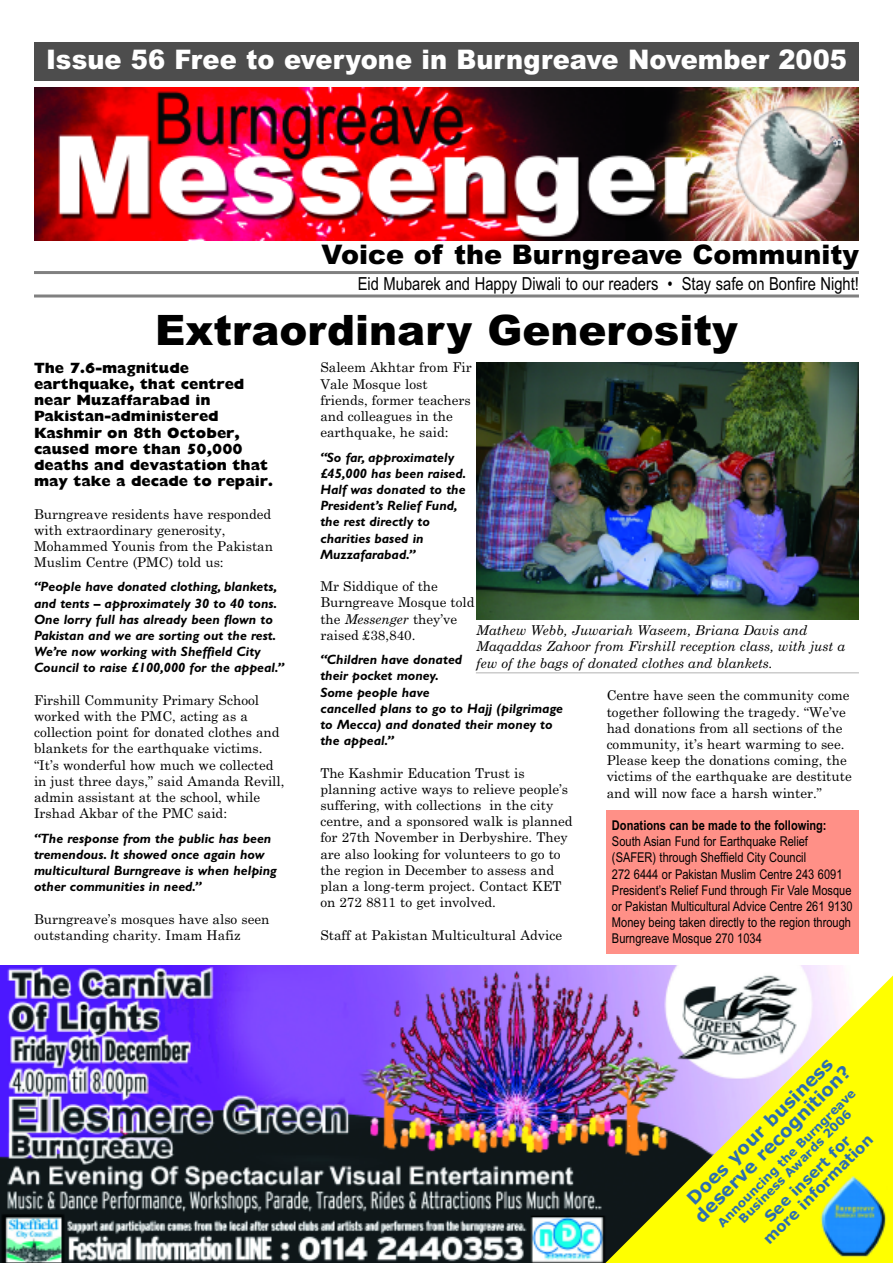
<style>
.page{position:relative;width:893px;height:1263px;background:#fff}
.page>*{position:absolute;margin:0;border:0;box-sizing:border-box;transform-origin:0 0}
.t1{font:900 42px "Arial";color:#000}
.t2{font:900 27px "Arial";color:#fff;scale:.95 1}
.t3{font:900 27px "Arial";color:#000}
.t4{font:18px "Arial Narrow";color:#000}
.t5{font:700 18px/18px "Verdana";color:#2c6eb0;text-align:center}
.t6{font:800 15px/16.2px "Gill Sans";color:#000}
.t7{font:700 15px/15px "Verdana";color:#2c6eb0;text-align:center}
.t8{font:13.5px/16.2px "Century Schoolbook";color:#000}
.t9{font:italic 700 13.5px/16.2px "Gill Sans";color:#000}
.t10{font:13.5px/16.2px "Arial Narrow";color:#000}
.t11{font:italic 13.5px/16.2px "Century Schoolbook";color:#000}
.t12{font:700 13.5px "Arial Narrow";color:#000}
.t13{font:700 12px/12px "Verdana";color:#2c6eb0;text-align:center}
.s1{font-style:italic}
</style>
<div class="page">
<div style="left:606px;top:811px;width:253px;height:143px;background:#ff9087"></div>
<img style="left:34px;top:87px;width:825px;height:153px">
<div style="left:34px;top:43px;width:825px;height:38px;background:#4d4d4d"></div>
<hr style="left:34px;top:271px;width:825px;height:3px;background:#808080">
<hr style="left:34px;top:294px;width:825px;height:3px;background:#808080">
<img style="left:0;top:965px;width:587px;height:298px">
<img style="left:476px;top:362px;width:383px;height:257px">
<hr style="left:476px;top:672px;width:383px;height:1px;background:#ccc">
<svg style="left:587px;top:965px;width:306px;height:298px;background:#cbc267"></svg>
<img style="left:820px;top:1175px;width:67px;height:83px">
<h2 class="t2" style="left:46px;top:43px;width:844px">Issue 56 Free to everyone in Burngreave November 2005</h2>
<h2 class="t3" style="left:321px;top:239px;width:539px">Voice of the Burngreave Community</h2>
<h3 class="t4" style="left:358px;top:273px;width:503px">Eid Mubarek and Happy Diwali to our readers • Stay safe on Bonfire Night!</h3>
<h1 class="t1" style="left:155px;top:306px;width:584px">Extraordinary Generosity</h1>
<p class="t6" style="left:34px;top:359px;width:241px">The 7.6-magnitude earthquake, that centred near Muzaffarabad in<br>Pakistan-administered<br>Kashmir on 8th October, caused more than 50,000 deaths and devastation that may take a decade to repair.</p>
<p class="t8" style="left:34px;top:506px;width:240px">Burngreave residents have responded with extraordinary generosity, Mohammed Younis from the Pakistan Muslim Centre (PMC) told us:</p>
<p class="t9" style="left:34px;top:580px;width:252px">“People have donated clothing, blankets, and tents – approximately 30 to 40 tons.<br>One lorry full has already been flown to Pakistan and we are sorting out the rest.<br>We’re now working with Sheffield City Council to raise £100,000 for the appeal.”</p>
<p class="t8" style="left:34px;top:692px;width:252px">Firshill Community Primary School worked with the PMC, acting as a collection point for donated clothes and blankets for the earthquake victims. “It’s wonderful how much we collected in just three days,” said Amanda Revill, admin assistant at the school, while Irshad Akbar of the PMC said:</p>
<p class="t9" style="left:34px;top:831px;width:244px">“The response from the public has been tremendous. It showed once again how multicultural Burngreave is when helping other communities in need.”</p>
<p class="t8" style="left:34px;top:911px;width:237px">Burngreave’s mosques have also seen outstanding charity. Imam Hafiz</p>
<p class="t8" style="left:320px;top:360px;width:153px">Saleem Akhtar from Fir<br>Vale Mosque lost friends, former teachers and colleagues in the earthquake, he said:</p>
<p class="t9" style="left:320px;top:450px;width:147px">“So far, approximately £45,000 has been raised.<br>Half was donated to the<br>President’s Relief Fund, the rest directly to charities based in<br>Muzzafarabad.”</p>
<p class="t8" style="left:320px;top:578px;width:156px">Mr Siddique of the<br>Burngreave Mosque told the <span class="s1">Messenger</span> they’ve raised £38,840.</p>
<p class="t9" style="left:320px;top:653px;width:244px">“Children have donated<br>their pocket money.<br>Some people have<br>cancelled plans to go to Hajj (pilgrimage to Mecca) and donated their money to the appeal.”</p>
<p class="t8" style="left:320px;top:765px;width:254px">The Kashmir Education Trust is planning active ways to relieve people’s suffering, with collections in the city centre, and a sponsored walk is planned for 27th November in Derbyshire. They are also looking for volunteers to go to the region in December to assess and plan a long-term project. Contact KET on 272 8811 to get involved.</p>
<p class="t8" style="left:320px;top:927px;width:243px">Staff at Pakistan Multicultural Advice</p>
<p class="t11" style="left:476px;top:622px;width:370px">Mathew Webb, Juwariah Waseem, Briana Davis and<br>Maqaddas Zahoor from Firshill reception class, with just a few of the bags of donated clothes and blankets.</p>
<p class="t8" style="left:607px;top:688px;width:247px">Centre have seen the community come together following the tragedy. “We’ve had donations from all sections of the community, it’s heart warming to see.<br>Please keep the donations coming, the victims of the earthquake are destitute and will now face a harsh winter.”</p>
<p class="t12" style="left:612px;top:817px;width:216px">Donations can be made to the following:</p>
<p class="t10" style="left:612px;top:833px;width:242px">South Asian Fund for Earthquake Relief (SAFER) through Sheffield City Council<br>272 6444 or Pakistan Muslim Centre 243 6091<br>President’s Relief Fund through Fir Vale Mosque or Pakistan Multicultural Advice Centre 261 9130<br>Money being taken directly to the region through Burngreave Mosque 270 1034</p>
<h3 class="t5" style="left:679px;top:1200px;width:214px;rotate:-45deg">Does your business deserve recognition?</h3>
<p class="t13" style="left:716px;top:1220px;width:191px;rotate:-45deg">Announcing the Burngreave<br>Business Awards 2006</p>
<p class="t7" style="left:750px;top:1226px;width:149px;rotate:-45deg">See insert for more information</p>
</div>
